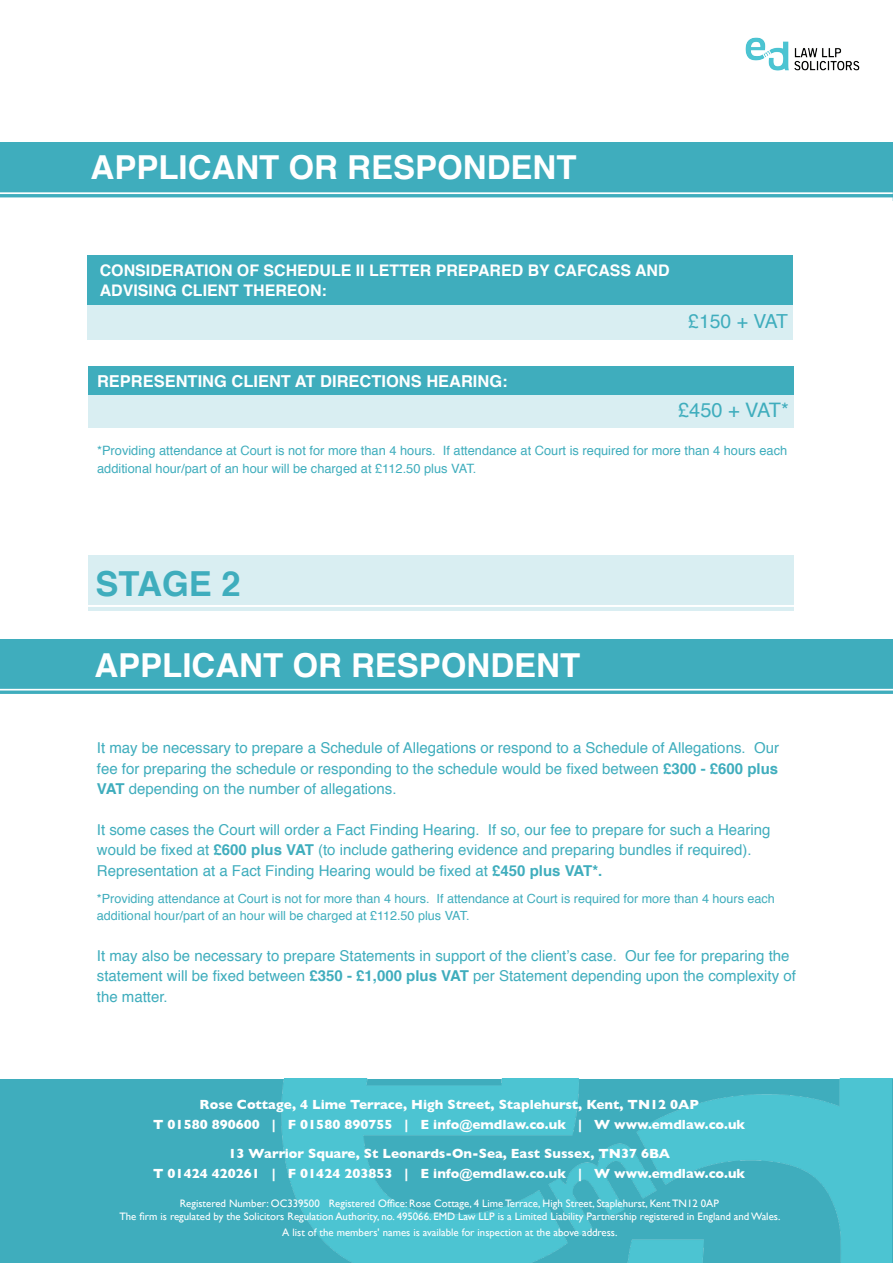
<style>
.page{position:relative;width:893px;height:1263px;background:#fff}
.page>*{position:absolute;margin:0;border:0;box-sizing:border-box;transform-origin:0 0}
.t1{font:700 34.5px "Helvetica";color:#3fadbd}
.t2{font:700 33px "Helvetica";color:#fff}
.t3{font:19.95px "Helvetica";letter-spacing:-.035em;color:#3fadbd}
.t4{font:19.35px "Helvetica";letter-spacing:-.035em;color:#3fadbd}
.t5{font:700 16.5px "Helvetica";color:#fff}
.t6{font:700 15.9px "Helvetica";color:#fff}
.t7{font:15px/20.4px "Helvetica";color:#3fadbd}
.t8{font:700 13.5px "Gill Sans";color:#fff}
.t9{font:12.9px/18px "Helvetica";color:#3fadbd}
.t10{font:12.6px/16.5px "Helvetica";color:#3fadbd}
.t11{font:10.8px "Gill Sans";color:#fff}
.s1{font-weight:700}
</style>
<div class="page">
<div style="left:0;top:1079px;width:892px;height:183px;background:#3fadbd"></div>
<img style="left:246px;top:1079px;width:647px;height:184px">
<div style="left:88px;top:391px;width:705px;height:37px;background:#d9eef2"></div>
<div style="left:88px;top:366px;width:705px;height:29px;background:#3fadbd"></div>
<hr style="left:892px;top:1079px;width:1px;height:183px;background:#3fadbd">
<div style="left:88px;top:555px;width:706px;height:60px;background:#d9eef2"></div>
<div style="left:60px;top:611px;width:750px;height:6px;background:#fff"></div>
<hr style="left:60px;top:605px;width:750px;height:2px;background:#fff">
<img style="left:745px;top:37px;width:115px;height:34px">
<div style="left:0;top:142px;width:893px;height:59px;background:#3fadbd"></div>
<div style="left:0;top:197px;width:893px;height:6px;background:#fff"></div>
<hr style="left:0;top:192px;width:893px;height:2px;background:#fff">
<div style="left:87px;top:305px;width:706px;height:35px;background:#d9eef2"></div>
<div style="left:87px;top:255px;width:706px;height:50px;background:#3fadbd"></div>
<div style="left:0;top:639px;width:893px;height:58px;background:#3fadbd"></div>
<div style="left:0;top:694px;width:893px;height:5px;background:#fff"></div>
<hr style="left:0;top:689px;width:893px;height:1px;background:#fff">
<p class="t2" style="left:91px;top:141px;width:487px">APPLICANT OR RESPONDENT</p>
<p class="t6" style="left:100px;top:258px;width:571px">CONSIDERATION OF SCHEDULE II LETTER PREPARED BY CAFCASS AND</p>
<p class="t6" style="left:100px;top:277px;width:229px">ADVISING CLIENT THEREON:</p>
<p class="t5" style="left:97px;top:368px;width:412px">REPRESENTING CLIENT AT DIRECTIONS HEARING:</p>
<p class="t4" style="left:688px;top:306px;width:101px">£150 + VAT</p>
<p class="t3" style="left:678px;top:395px;width:112px">£450 + VAT*</p>
<p class="t9" style="left:97px;top:442px;width:692px">*Providing attendance at Court is not for more than 4 hours. If attendance at Court is required for more than 4 hours each additional hour/part of an hour will be charged at £112.50 plus VAT.</p>
<p class="t1" style="left:96px;top:556px;width:147px">STAGE 2</p>
<p class="t2" style="left:94px;top:638px;width:487px">APPLICANT OR RESPONDENT</p>
<p class="t7" style="left:97px;top:738px;width:684px;text-align:justify">It may be necessary to prepare a Schedule of Allegations or respond to a Schedule of Allegations. Our fee for preparing the schedule or responding to the schedule would be fixed between <span class="s1">£300 - £600 plus VAT</span> depending on the number of allegations.</p>
<p class="t7" style="left:97px;top:820px;width:675px">It some cases the Court will order a Fact Finding Hearing. If so, our fee to prepare for such a Hearing would be fixed at <span class="s1">£600 plus VAT</span> (to include gathering evidence and preparing bundles if required).<br>Representation at a Fact Finding Hearing would be fixed at <span class="s1">£450 plus VAT*.</span></p>
<p class="t10" style="left:97px;top:891px;width:679px">*Providing attendance at Court is not for more than 4 hours. If attendance at Court is required for more than 4 hours each additional hour/part of an hour will be charged at £112.50 plus VAT.</p>
<p class="t7" style="left:97px;top:946px;width:701px">It may also be necessary to prepare Statements in support of the client’s case. Our fee for preparing the statement will be fixed between <span class="s1">£350 - £1,000 plus VAT</span> per Statement depending upon the complexity of the matter.</p>
<p class="t8" style="left:200px;top:1097px;width:501px">Rose Cottage, 4 Lime Terrace, High Street, Staplehurst, Kent, TN12 0AP</p>
<p class="t8" style="left:153px;top:1117px;width:594px">T 01580 890600 | F 01580 890755 | E info@emdlaw.co.uk | W www.emdlaw.co.uk</p>
<p class="t8" style="left:228px;top:1145px;width:443px">13 Warrior Square, St Leonards-On-Sea, East Sussex, TN37 6BA</p>
<p class="t8" style="left:153px;top:1165px;width:594px">T 01424 420261 | F 01424 203853 | E info@emdlaw.co.uk | W www.emdlaw.co.uk</p>
<p class="t11" style="left:180px;top:1197px;width:541px">Registered Number: OC339500 Registered Office: Rose Cottage, 4 Lime Terrace, High Street, Staplehurst, Kent TN12 0AP</p>
<p class="t11" style="left:119px;top:1210px;width:662px">The firm is regulated by the Solicitors Regulation Authority, no. 495066. EMD Law LLP is a Limited Liability Partnership registered in England and Wales.</p>
<p class="t11" style="left:282px;top:1226px;width:337px">A list of the members' names is available for inspection at the above address.</p>
</div>
